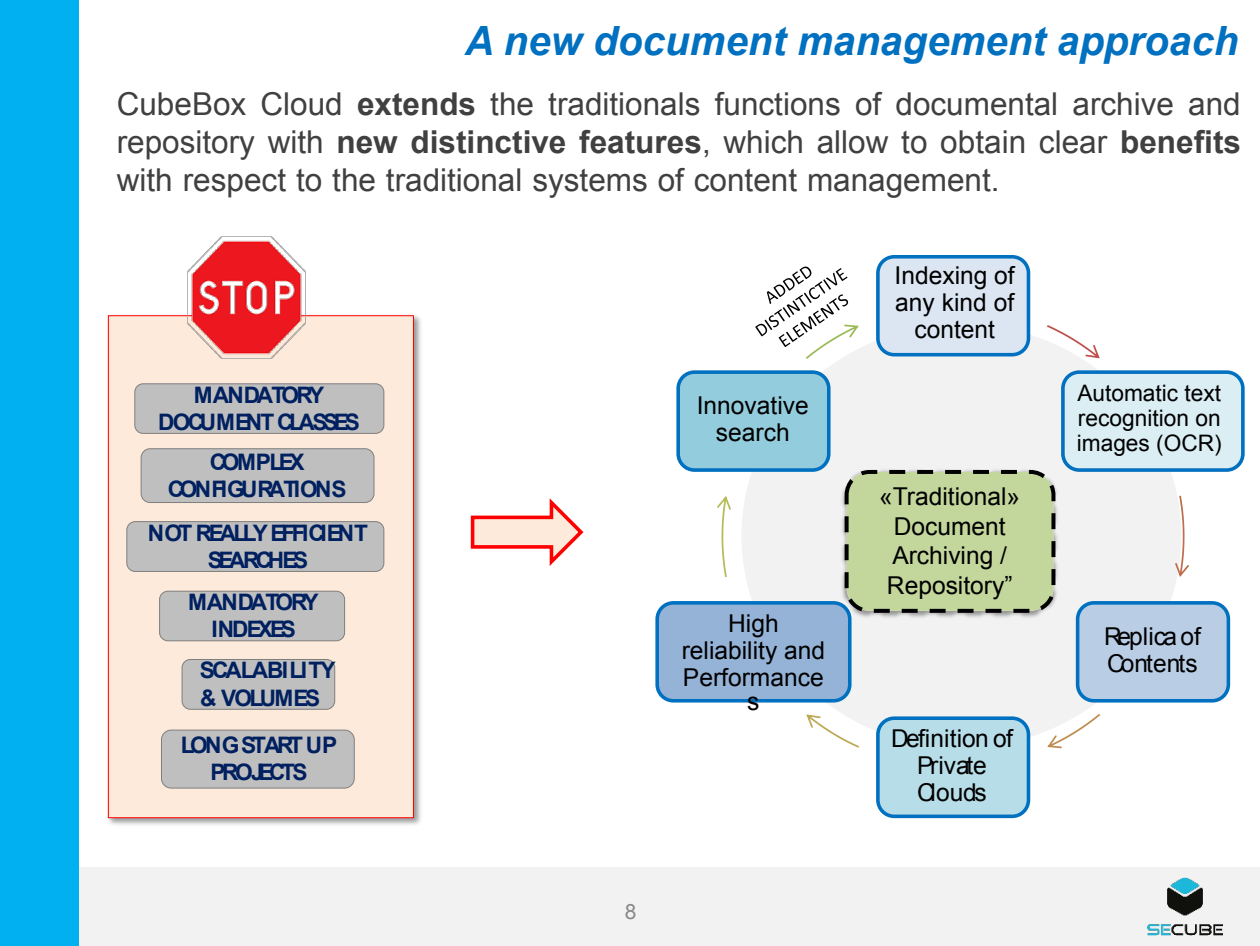
<style>
.page{position:relative;width:1260px;height:946px;background:#fff}
.page>*{position:absolute;margin:0;border:0;box-sizing:border-box;transform-origin:0 0}
.t1{font:italic 700 40.25px "Arial";color:#0070c0}
.t2{font:31.5px/37.8px "Arial";color:#404040;text-align:justify}
.t3{font:24.68px/24.7px "Arial";color:#000;text-align:center}
.t4{font:24.5px/26.9px "Arial";color:#000;text-align:center}
.t5{font:700 22.75px/27.3px "Arial";letter-spacing:-.125em;color:#002060;text-align:center}
.t6{font:700 22.75px/27.3px "Arial";letter-spacing:-.155em;color:#002060;text-align:center}
.t7{font:22.75px/25px "Arial";color:#000;text-align:justify}
.t8{font:700 22.75px/27.3px "Arial";letter-spacing:-.085em;color:#002060}
.t9{font:700 22.75px/27.3px "Arial";letter-spacing:-.075em;color:#002060;text-align:center}
.t10{font:21px "Arial";color:#898989}
.s1{font-weight:700}
</style>
<div class="page">
<div style="left:79px;top:866px;width:1181px;height:79px;background:#f2f2f2"></div>
<div style="left:0;top:0;width:79px;height:945px;background:#00b0f0"></div>
<div style="left:742px;top:324px;width:439px;height:423px;background:#f2f2f2;border-radius:50%"></div>
<div style="left:876px;top:255px;width:154px;height:101px;background:#dce6f2;border:4px solid #0070c0;border-radius:16px"></div>
<svg style="left:1047px;top:325px;width:53px;height:33px"></svg>
<div style="left:1061px;top:370px;width:184px;height:102px;background:#dbeef4;border:4px solid #0070c0;border-radius:16px"></div>
<svg style="left:1175px;top:495px;width:14px;height:82px"></svg>
<div style="left:1076px;top:601px;width:154px;height:101px;background:#b9cde5;border:4px solid #0070c0;border-radius:16px"></div>
<svg style="left:1047px;top:713px;width:53px;height:35px"></svg>
<div style="left:876px;top:716px;width:154px;height:102px;background:#b7dee8;border:4px solid #0070c0;border-radius:16px"></div>
<svg style="left:806px;top:714px;width:53px;height:33px"></svg>
<div style="left:655px;top:601px;width:197px;height:101px;background:#95b3d7;border:4px solid #0070c0;border-radius:16px"></div>
<svg style="left:717px;top:496px;width:14px;height:81px"></svg>
<div style="left:676px;top:370px;width:155px;height:102px;background:#93cddd;border:4px solid #0070c0;border-radius:16px"></div>
<img style="left:839px;top:469px;width:219px;height:151px">
<img style="left:863px;top:610px;width:179px;height:10px">
<div style="left:845px;top:470px;width:210px;height:142px;background:#c3d69b;border:4px dashed #000;border-radius:23px"></div>
<svg style="left:755px;top:266px;width:104px;height:93px"></svg>
<img style="left:107px;top:312px;width:314px;height:513px">
<div style="left:108px;top:315px;width:306px;height:502px;background:#fdeada;border:1px solid #f00"></div>
<div style="left:135px;top:383px;width:249px;height:50px;background:#bfbfbf;border:1px solid #7f7f7f;border-radius:8px"></div>
<div style="left:141px;top:448px;width:233px;height:54px;background:#bfbfbf;border:1px solid #7f7f7f;border-radius:9px"></div>
<div style="left:182px;top:659px;width:153px;height:50px;background:#bfbfbf;border:1px solid #7f7f7f;border-radius:8px"></div>
<div style="left:127px;top:521px;width:257px;height:50px;background:#bfbfbf;border:1px solid #7f7f7f;border-radius:8px"></div>
<div style="left:159px;top:591px;width:186px;height:50px;background:#bfbfbf;border:1px solid #7f7f7f;border-radius:8px"></div>
<div style="left:161px;top:729px;width:193px;height:59px;background:#bfbfbf;border:1px solid #7f7f7f;border-radius:10px"></div>
<img style="left:187px;top:236px;width:118px;height:122px">
<svg style="left:470px;top:498px;width:114px;height:68px"></svg>
<img style="left:1147px;top:877px;width:76px;height:59px">
<p class="t1" style="left:465px;top:19px;width:775px">A new document management approach</p>
<p class="t2" style="left:117px;top:85px;width:1126px">CubeBox Cloud <span class="s1">extends</span> the traditionals functions of documental archive and repository with <span class="s1">new distinctive features</span>, which allow to obtain clear <span class="s1">benefits </span>with respect to the traditional systems of content management.</p>
<p class="t5" style="left:158px;top:381px;width:203px">MANDATORY<br>DOCUMENT CLASSES</p>
<p class="t5" style="left:168px;top:448px;width:180px">COMPLEX<br>CONFIGURATIONS</p>
<p class="t6" style="left:148px;top:519px;width:222px">NOT REALLY EFFICIENT<br>SEARCHES</p>
<p class="t9" style="left:188px;top:588px;width:132px">MANDATORY<br>INDEXES</p>
<p class="t8" style="left:200px;top:657px;width:137px">SCALABILITY &amp; VOLUMES</p>
<p class="t6" style="left:181px;top:731px;width:158px">LONG START UP<br>PROJECTS</p>
<p class="t4" style="left:697px;top:391px;width:113px">Innovative</p>
<p class="t3" style="left:716px;top:419px;width:75px">search</p>
<p class="t4" style="left:682px;top:610px;width:145px">High reliability and</p>
<p class="t3" style="left:683px;top:664px;width:142px">Performance s</p>
<p class="t10" style="left:625px;top:900px;width:13px">8</p>
<p class="t4" style="left:895px;top:262px;width:122px">Indexing of any kind of content</p>
<p class="t4" style="left:879px;top:482px;width:143px;line-height:29.4px">«Traditional»<br>Document<br>Archiving /<br>Repository”</p>
<p class="t4" style="left:891px;top:725px;width:124px">Definition of</p>
<p class="t3" style="left:917px;top:753px;width:71px">Private</p>
<p class="t4" style="left:917px;top:779px;width:71px">Clouds</p>
<p class="t7" style="left:1077px;top:381px;width:146px">Automatic text recognition on images (OCR)</p>
<p class="t4" style="left:1104px;top:623px;width:99px;text-align:left">Replicaof<br>Contents</p>
</div>
